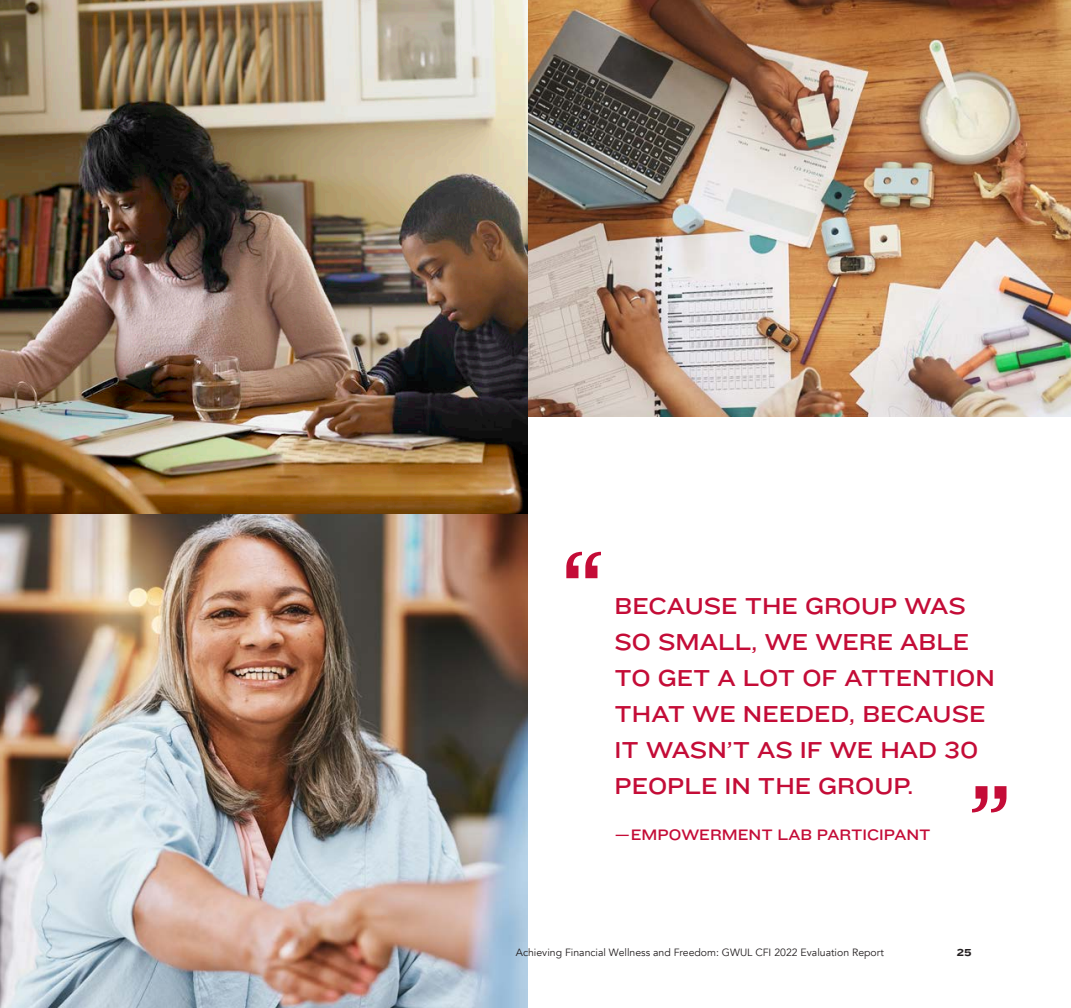
<style>
.page{position:relative;width:1071px;height:1008px;background:#fff}
.page>*{position:absolute;margin:0;border:0;box-sizing:border-box;transform-origin:0 0}
.t1{font:109.2px "Knockout HTF33 Junior Heviwt";color:#c40c37}
.t2{font:23.97px/35.9px "Knockout HTF33 Junior Heviwt";color:#c40c37}
.t3{font:15.75px "Knockout HTF33 Junior Heviwt";color:#c40c37}
.Body{font:10.5px "Avenir";color:#231f20}
.Body-2{font:10.5px "Knockout HTF53 Heviweight";color:#231f20}
</style>
<div class="page">
<img style="left:0;top:0;width:528px;height:514px">
<img style="left:0;top:514px;width:528px;height:494px">
<img style="left:528px;top:0;width:543px;height:416px">
<h2 class="t1" style="left:560px;top:528px;width:46px">“</h2>
<h3 class="t2" style="left:615px;top:589px;width:382px">BECAUSE THE GROUP WAS<br>SO SMALL, WE WERE ABLE<br>TO GET A LOT OF ATTENTION<br>THAT WE NEEDED, BECAUSE<br>IT WASN’T AS IF WE HAD 30<br>PEOPLE IN THE GROUP.</h3>
<h3 class="t3" style="left:615px;top:826px;width:318px">—EMPOWERMENT LAB PARTICIPANT</h3>
<h2 class="t1" style="left:968px;top:761px;width:46px">”</h2>
<p class="Body" style="left:516px;top:946px;width:370px">Achieving Financial Wellness and Freedom: GWUL CFI 2022 Evaluation Report</p>
<p class="Body-2" style="left:957px;top:946px;width:16px">25</p>
</div>
